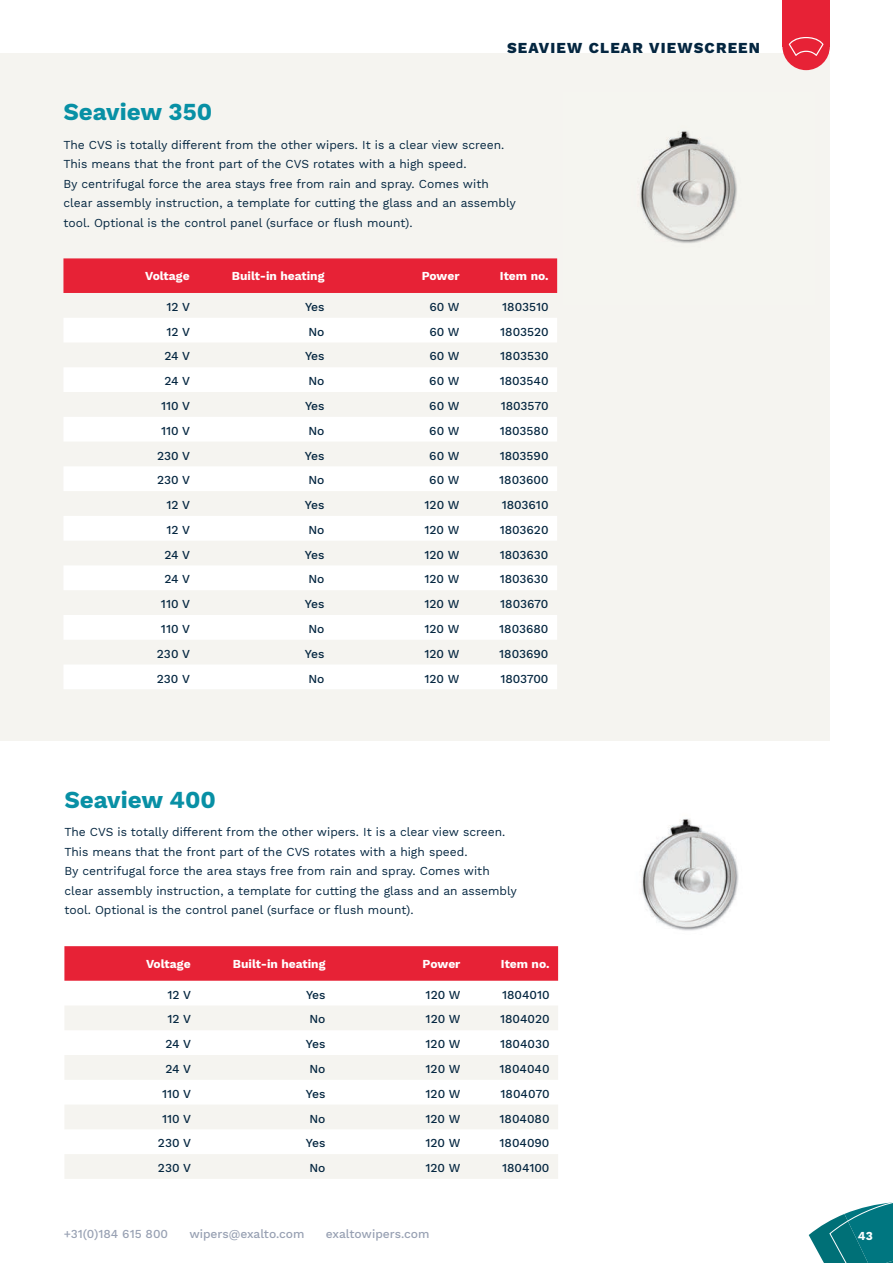
<style>
.page{position:relative;width:893px;height:1263px;background:#fff}
.page>*{position:absolute;margin:0;border:0;box-sizing:border-box;transform-origin:0 0}
.t1{font:700 24px "Work Sans";color:#0890a5}
.t2{font:800 15px "Work Sans";letter-spacing:.08em;color:#042640}
.t3{font:12px/19.5px "Work Sans";color:#042640}
.t4{font:500 12px "Work Sans";color:#042640}
.t5{font:700 12px "Work Sans";color:#fff}
.t6{font:500 12px "Work Sans";color:#98a1b3}
</style>
<div class="page">
<div style="left:0;top:53px;width:829px;height:687px;background:#f5f4f0"></div>
<div style="left:63px;top:258px;width:494px;height:35px;background:#e72236"></div>
<svg style="left:64px;top:318px;width:493px;height:371px;fill:#fff"></svg>
<img style="left:640px;top:131px;width:97px;height:112px">
<div style="left:64px;top:946px;width:494px;height:35px;background:#e72236"></div>
<svg style="left:65px;top:1006px;width:493px;height:173px;fill:#f5f4f0"></svg>
<img style="left:641px;top:818px;width:98px;height:113px">
<svg style="left:809px;top:1202px;width:84px;height:61px"></svg>
<div style="left:782px;top:0;width:48px;height:46px;background:#e72236"></div>
<div style="left:782px;top:23px;width:48px;height:47px;background:#e72236;border-radius:50%"></div>
<svg style="left:789px;top:37px;width:34px;height:19px"></svg>
<p class="t2" style="left:507px;top:39px;width:254px">SEAVIEW CLEAR VIEWSCREEN</p>
<h1 class="t1" style="left:63px;top:98px;width:150px">Seaview 350</h1>
<p class="t3" style="left:63px;top:135px;width:454px">The CVS is totally different from the other wipers. It is a clear view screen.<br>This means that the front part of the CVS rotates with a high speed.<br>By centrifugal force the area stays free from rain and spray. Comes with clear assembly instruction, a template for cutting the glass and an assembly tool. Optional is the control panel (surface or flush mount).</p>
<p class="t5" style="left:145px;top:269px;width:46px">Voltage</p>
<p class="t5" style="left:232px;top:269px;width:94px">Built-in heating</p>
<p class="t5" style="left:422px;top:269px;width:39px">Power</p>
<p class="t5" style="left:500px;top:269px;width:50px">Item no.</p>
<p class="t4" style="left:167px;top:300px;width:25px">12 V</p>
<p class="t4" style="left:305px;top:300px;width:21px">Yes</p>
<p class="t4" style="left:429px;top:300px;width:32px">60 W</p>
<p class="t4" style="left:502px;top:300px;width:48px">1803510</p>
<p class="t4" style="left:167px;top:325px;width:25px">12 V</p>
<p class="t4" style="left:308px;top:325px;width:18px">No</p>
<p class="t4" style="left:429px;top:325px;width:32px">60 W</p>
<p class="t4" style="left:500px;top:325px;width:50px">1803520</p>
<p class="t4" style="left:164px;top:349px;width:27px">24 V</p>
<p class="t4" style="left:305px;top:349px;width:21px">Yes</p>
<p class="t4" style="left:429px;top:349px;width:32px">60 W</p>
<p class="t4" style="left:500px;top:349px;width:50px">1803530</p>
<p class="t4" style="left:164px;top:374px;width:27px">24 V</p>
<p class="t4" style="left:308px;top:374px;width:18px">No</p>
<p class="t4" style="left:429px;top:374px;width:32px">60 W</p>
<p class="t4" style="left:500px;top:374px;width:50px">1803540</p>
<p class="t4" style="left:161px;top:399px;width:30px">110 V</p>
<p class="t4" style="left:305px;top:399px;width:21px">Yes</p>
<p class="t4" style="left:429px;top:399px;width:32px">60 W</p>
<p class="t4" style="left:501px;top:399px;width:49px">1803570</p>
<p class="t4" style="left:161px;top:424px;width:30px">110 V</p>
<p class="t4" style="left:308px;top:424px;width:18px">No</p>
<p class="t4" style="left:429px;top:424px;width:32px">60 W</p>
<p class="t4" style="left:500px;top:424px;width:50px">1803580</p>
<p class="t4" style="left:157px;top:448px;width:35px">230 V</p>
<p class="t4" style="left:305px;top:448px;width:21px">Yes</p>
<p class="t4" style="left:429px;top:448px;width:32px">60 W</p>
<p class="t4" style="left:500px;top:448px;width:50px">1803590</p>
<p class="t4" style="left:157px;top:473px;width:35px">230 V</p>
<p class="t4" style="left:308px;top:473px;width:18px">No</p>
<p class="t4" style="left:429px;top:473px;width:32px">60 W</p>
<p class="t4" style="left:499px;top:473px;width:51px">1803600</p>
<p class="t4" style="left:167px;top:498px;width:25px">12 V</p>
<p class="t4" style="left:305px;top:498px;width:21px">Yes</p>
<p class="t4" style="left:425px;top:498px;width:36px">120 W</p>
<p class="t4" style="left:502px;top:498px;width:48px">1803610</p>
<p class="t4" style="left:167px;top:523px;width:25px">12 V</p>
<p class="t4" style="left:308px;top:523px;width:18px">No</p>
<p class="t4" style="left:425px;top:523px;width:36px">120 W</p>
<p class="t4" style="left:500px;top:523px;width:50px">1803620</p>
<p class="t4" style="left:164px;top:547px;width:27px">24 V</p>
<p class="t4" style="left:305px;top:547px;width:21px">Yes</p>
<p class="t4" style="left:425px;top:547px;width:36px">120 W</p>
<p class="t4" style="left:500px;top:547px;width:50px">1803630</p>
<p class="t4" style="left:164px;top:572px;width:27px">24 V</p>
<p class="t4" style="left:308px;top:572px;width:18px">No</p>
<p class="t4" style="left:425px;top:572px;width:36px">120 W</p>
<p class="t4" style="left:500px;top:572px;width:50px">1803630</p>
<p class="t4" style="left:161px;top:597px;width:30px">110 V</p>
<p class="t4" style="left:305px;top:597px;width:21px">Yes</p>
<p class="t4" style="left:425px;top:597px;width:36px">120 W</p>
<p class="t4" style="left:500px;top:597px;width:50px">1803670</p>
<p class="t4" style="left:161px;top:622px;width:30px">110 V</p>
<p class="t4" style="left:308px;top:622px;width:18px">No</p>
<p class="t4" style="left:425px;top:622px;width:36px">120 W</p>
<p class="t4" style="left:499px;top:622px;width:51px">1803680</p>
<p class="t4" style="left:157px;top:647px;width:35px">230 V</p>
<p class="t4" style="left:305px;top:647px;width:21px">Yes</p>
<p class="t4" style="left:425px;top:647px;width:36px">120 W</p>
<p class="t4" style="left:499px;top:647px;width:51px">1803690</p>
<p class="t4" style="left:157px;top:671px;width:35px">230 V</p>
<p class="t4" style="left:308px;top:671px;width:18px">No</p>
<p class="t4" style="left:424px;top:671px;width:36px">120 W</p>
<p class="t4" style="left:500px;top:671px;width:50px">1803700</p>
<h1 class="t1" style="left:64px;top:786px;width:153px">Seaview 400</h1>
<p class="t3" style="left:64px;top:823px;width:454px">The CVS is totally different from the other wipers. It is a clear view screen.<br>This means that the front part of the CVS rotates with a high speed.<br>By centrifugal force the area stays free from rain and spray. Comes with clear assembly instruction, a template for cutting the glass and an assembly tool. Optional is the control panel (surface or flush mount).</p>
<p class="t5" style="left:146px;top:957px;width:46px">Voltage</p>
<p class="t5" style="left:233px;top:957px;width:94px">Built-in heating</p>
<p class="t5" style="left:423px;top:957px;width:39px">Power</p>
<p class="t5" style="left:501px;top:957px;width:50px">Item no.</p>
<p class="t4" style="left:168px;top:987px;width:25px">12 V</p>
<p class="t4" style="left:306px;top:987px;width:21px">Yes</p>
<p class="t4" style="left:426px;top:987px;width:36px">120 W</p>
<p class="t4" style="left:502px;top:987px;width:49px">1804010</p>
<p class="t4" style="left:168px;top:1012px;width:25px">12 V</p>
<p class="t4" style="left:309px;top:1012px;width:18px">No</p>
<p class="t4" style="left:426px;top:1012px;width:36px">120 W</p>
<p class="t4" style="left:500px;top:1012px;width:51px">1804020</p>
<p class="t4" style="left:165px;top:1037px;width:27px">24 V</p>
<p class="t4" style="left:306px;top:1037px;width:21px">Yes</p>
<p class="t4" style="left:426px;top:1037px;width:36px">120 W</p>
<p class="t4" style="left:500px;top:1037px;width:51px">1804030</p>
<p class="t4" style="left:165px;top:1062px;width:27px">24 V</p>
<p class="t4" style="left:309px;top:1062px;width:18px">No</p>
<p class="t4" style="left:426px;top:1062px;width:36px">120 W</p>
<p class="t4" style="left:500px;top:1062px;width:51px">1804040</p>
<p class="t4" style="left:162px;top:1087px;width:30px">110 V</p>
<p class="t4" style="left:306px;top:1087px;width:21px">Yes</p>
<p class="t4" style="left:426px;top:1087px;width:36px">120 W</p>
<p class="t4" style="left:501px;top:1087px;width:50px">1804070</p>
<p class="t4" style="left:162px;top:1111px;width:30px">110 V</p>
<p class="t4" style="left:309px;top:1111px;width:18px">No</p>
<p class="t4" style="left:426px;top:1111px;width:36px">120 W</p>
<p class="t4" style="left:500px;top:1111px;width:51px">1804080</p>
<p class="t4" style="left:158px;top:1136px;width:35px">230 V</p>
<p class="t4" style="left:306px;top:1136px;width:21px">Yes</p>
<p class="t4" style="left:426px;top:1136px;width:36px">120 W</p>
<p class="t4" style="left:500px;top:1136px;width:51px">1804090</p>
<p class="t4" style="left:158px;top:1161px;width:35px">230 V</p>
<p class="t4" style="left:309px;top:1161px;width:18px">No</p>
<p class="t4" style="left:426px;top:1161px;width:36px">120 W</p>
<p class="t4" style="left:502px;top:1161px;width:49px">1804100</p>
<p class="t6" style="left:64px;top:1227px;width:106px">+31(0)184 615 800</p>
<p class="t6" style="left:189px;top:1227px;width:117px">wipers@exalto.com</p>
<p class="t6" style="left:326px;top:1227px;width:105px">exaltowipers.com</p>
<p class="t5" style="left:858px;top:1229px;width:16px">43</p>
</div>
